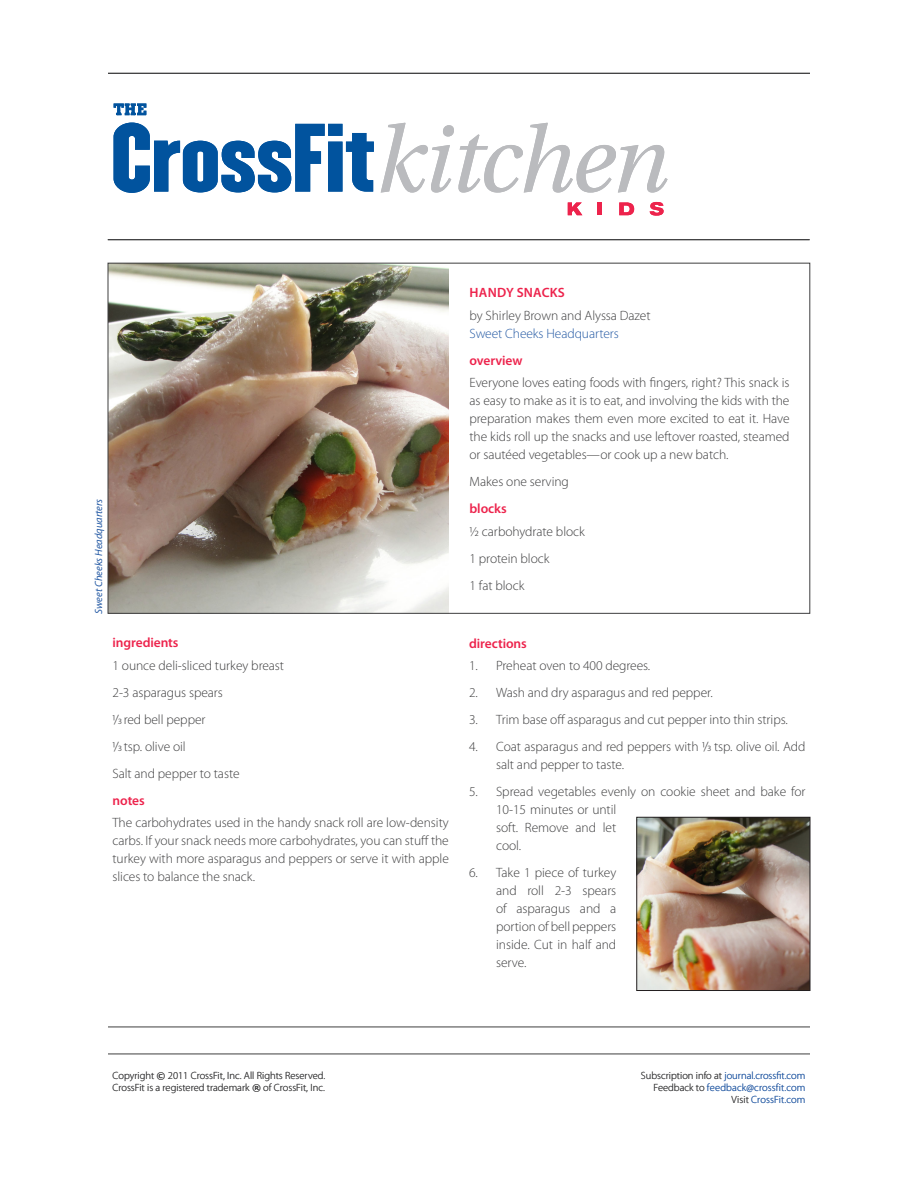
<style>
.page{position:relative;width:918px;height:1188px;background:#fff}
.page>*{position:absolute;margin:0;border:0;box-sizing:border-box;transform-origin:0 0}
.Body_Copy{font:300 13.5px/18px "Myriad Pro";letter-spacing:-.005em;color:#3e3e3f;text-align:justify}
.Titles{font:600 13.5px "Myriad Pro";letter-spacing:-.005em;color:#ed234c}
.Titles-2{font:600 13.5px "Myriad Pro";letter-spacing:.015em;color:#ed234c}
.Copyright{font:300 10.5px/12px "Myriad Pro";color:#3e3e3f}
.Copyright-2{font:300 10.5px "Myriad Pro";color:#255aa4}
.Photo_Credits{font:italic 10.5px "Myriad Pro";letter-spacing:-.005em;color:#255aa4}
.s1{color:#255aa4}
.s2{font-family:"Verdana";font-weight:400;font-size:9px}
.s3{color:#3e3e3f}
</style>
<div class="page">
<hr style="left:108px;top:1027px;width:702px;height:1px;background:#3e3e3f">
<hr style="left:108px;top:1054px;width:702px;height:1px;background:#3e3e3f">
<hr style="left:108px;top:73px;width:702px;height:1px;background:#3e3e3f">
<hr style="left:108px;top:239px;width:702px;height:1px;background:#3e3e3f">
<svg style="left:568px;top:203px;width:14px;height:12px"></svg>
<hr style="left:598px;top:203px;width:4px;height:12px;background:#ed234c">
<svg style="left:619px;top:202px;width:15px;height:13px"></svg>
<svg style="left:650px;top:202px;width:14px;height:14px"></svg>
<svg style="left:114px;top:104px;width:33px;height:12px"></svg>
<svg style="left:114px;top:123px;width:260px;height:70px"></svg>
<svg style="left:381px;top:123px;width:287px;height:70px"></svg>
<img style="left:110px;top:265px;width:339px;height:347px">
<img style="left:639px;top:819px;width:169px;height:170px">
<div style="left:637px;top:817px;width:173px;height:174px;border:1px solid #231f20"></div>
<p class="Photo_Credits" style="left:92px;top:614px;width:116px;rotate:-90deg">Sweet Cheeks Headquarters</p>
<p class="Titles" style="left:112px;top:634px;width:68px">ingredients</p>
<p class="Body_Copy" style="left:112px;top:656px;width:173px">1 ounce deli-sliced turkey breast</p>
<p class="Body_Copy" style="left:112px;top:683px;width:112px">2-3 asparagus spears</p>
<p class="Body_Copy" style="left:112px;top:710px;width:95px">1/3 red bell pepper</p>
<p class="Body_Copy" style="left:112px;top:737px;width:75px">1/3 tsp. olive oil</p>
<p class="Body_Copy" style="left:112px;top:764px;width:129px">Salt and pepper to taste</p>
<p class="Titles" style="left:112px;top:792px;width:34px">notes</p>
<p class="Body_Copy" style="left:112px;top:814px;width:338px">The carbohydrates used in the handy snack roll are low-density carbs. If your snack needs more carbohydrates, you can stuff the turkey with more asparagus and peppers or serve it with apple slices to balance the snack.</p>
<p class="Titles-2" style="left:470px;top:284px;width:97px">HANDY SNACKS</p>
<p class="Body_Copy" style="left:470px;top:306px;width:183px">by Shirley Brown and Alyssa Dazet<br><span class="s1">Sweet Cheeks Headquarters</span></p>
<p class="Titles" style="left:470px;top:352px;width:55px">overview</p>
<p class="Body_Copy" style="left:470px;top:374px;width:322px">Everyone loves eating foods with fingers, right? This snack is as easy to make as it is to eat, and involving the kids with the preparation makes them even more excited to eat it. Have the kids roll up the snacks and use leftover roasted, steamed or sautéed vegetables—or cook up a new batch.</p>
<p class="Body_Copy" style="left:470px;top:473px;width:101px">Makes one serving</p>
<p class="Titles" style="left:470px;top:500px;width:39px">blocks</p>
<p class="Body_Copy" style="left:470px;top:522px;width:117px">½ carbohydrate block</p>
<p class="Body_Copy" style="left:470px;top:549px;width:81px">1 protein block</p>
<p class="Body_Copy" style="left:470px;top:576px;width:56px">1 fat block</p>
<p class="Titles" style="left:469px;top:634px;width:59px">directions</p>
<p class="Body_Copy" style="left:469px;top:657px;width:183px">1. Preheat oven to 400 degrees.</p>
<p class="Body_Copy" style="left:469px;top:684px;width:245px">2. Wash and dry asparagus and red pepper.</p>
<p class="Body_Copy" style="left:469px;top:711px;width:320px">3. Trim base off asparagus and cut pepper into thin strips.</p>
<p class="Body_Copy" style="left:496px;top:738px;width:311px;text-indent:-27px">4. Coat asparagus and red peppers with 1/3 tsp. olive oil. Add salt and pepper to taste.</p>
<p class="Body_Copy" style="left:496px;top:783px;width:311px;text-align:left;text-indent:-27px">5. Spread vegetables evenly on cookie sheet and bake for<br>10-15 minutes or until<br>soft. Remove and let<br>cool.</p>
<p class="Body_Copy" style="left:496px;top:864px;width:122px;text-indent:-27px">6. Take 1 piece of turkey and roll 2-3 spears of asparagus and a portion of bell peppers inside. Cut in half and serve.</p>
<p class="Copyright" style="left:112px;top:1070px;width:214px">Copyright <span class="s2">©</span> 2011 CrossFit, Inc. All Rights Reserved.<br>CrossFit is a registered trademark <span class="s2">®</span> of CrossFit, Inc.</p>
<p class="Copyright-2" style="left:641px;top:1070px;width:166px"><span class="s3">Subscription info at</span> journal.crossfit.com</p>
<p class="Copyright-2" style="left:654px;top:1082px;width:153px"><span class="s3">Feedback to</span> feedback@crossfit.com</p>
<p class="Copyright-2" style="left:732px;top:1094px;width:75px"><span class="s3">Visit</span> CrossFit.com</p>
</div>
